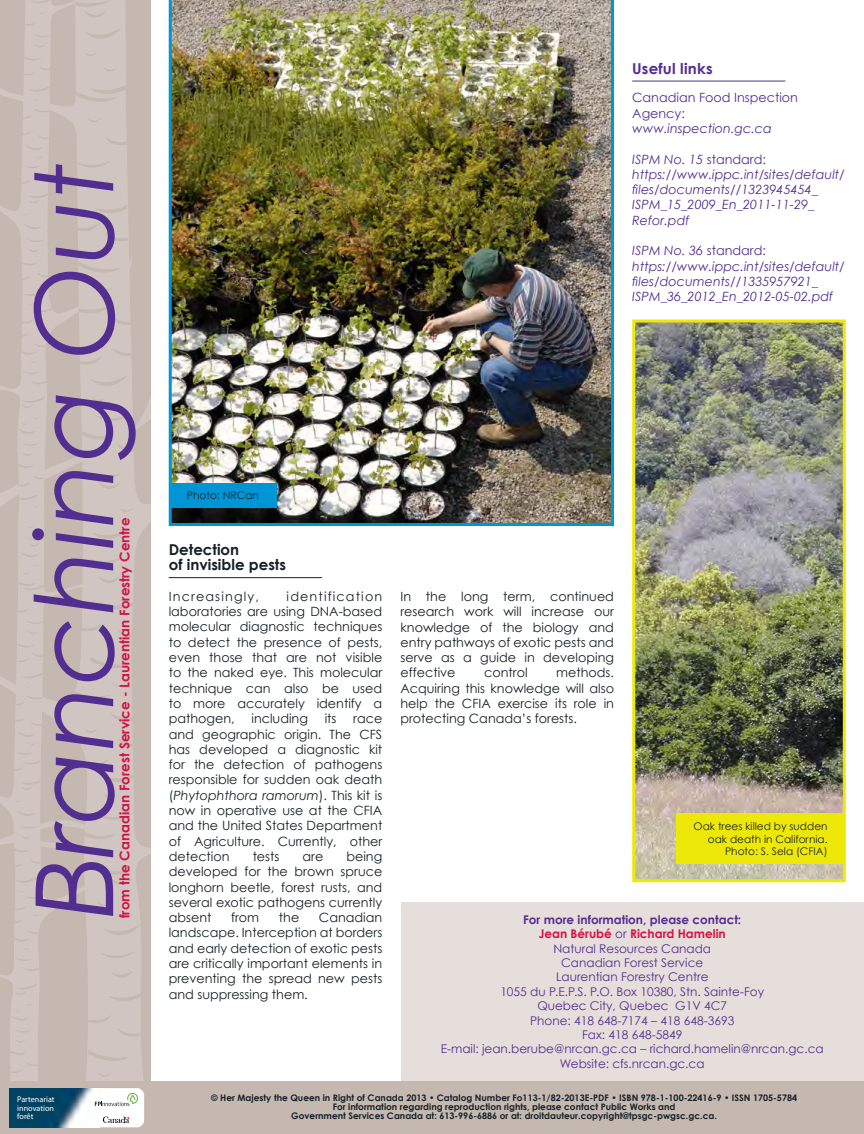
<style>
.page{position:relative;width:864px;height:1134px;background:#fff}
.page>*{position:absolute;margin:0;border:0;box-sizing:border-box;transform-origin:0 0}
.t1{font:italic 108px "Century Gothic";color:#522e91}
.t2{font:700 15px "Century Gothic";color:#152128}
.P1{font:700 15px "Century Gothic";letter-spacing:.02em;color:#522e91}
.t3{font:700 13.5px "Century Gothic";color:#d31245}
.P1-2{font:12.75px/15.3px "Century Gothic";color:#152128;text-align:justify}
.P2{font:italic 12.75px/15.3px "Century Gothic";color:#522e91}
.P2-2{font:12.75px/15.3px "Century Gothic";color:#522e91}
.P1-3{font:12.75px "Century Gothic";letter-spacing:.09em;color:#152128}
.t4{font:12px "Century Gothic";color:#522e91}
.t5{font:700 12px "Century Gothic";color:#522e91}
.t6{font:700 12px "Century Gothic";color:#d31245}
.Caption1{font:10.5px/12.6px "Century Gothic";color:#152128;text-align:right}
.t7{font:700 9px "Century Gothic";color:#152128}
.t8{font:600 8.25px/8.7px "Itc Kabel";color:#fff;text-align:justify}
.s1{font-style:italic}
.s2{font-style:normal}
.s3{font-weight:400;color:#522e91}
</style>
<div class="page">
<img style="left:169px;top:0;width:445px;height:526px">
<img style="left:636px;top:324px;width:206px;height:554px">
<div style="left:632px;top:320px;width:214px;height:562px;border:3px solid #eee809"></div>
<div style="left:401px;top:902px;width:463px;height:205px;background:#e6deda"></div>
<div style="left:0;top:0;width:151px;height:1081px;background:#c5b8b1"></div>
<svg style="left:73px;top:0;width:68px;height:1078px;background:#ccc1bb"></svg>
<svg style="left:10px;top:0;width:43px;height:1081px;background:#cbbfb9"></svg>
<div style="left:0;top:1081px;width:864px;height:53px;background:#c5b8b1"></div>
<svg style="left:10px;top:1088px;width:134px;height:39px;background:#7e9dac"></svg>
<div style="left:169px;top:483px;width:107px;height:25px;background:#0096d6"></div>
<div style="left:676px;top:814px;width:168px;height:50px;background:#eee809"></div>
<hr style="left:169px;top:577px;width:153px;height:1px;background:#152128">
<hr style="left:632px;top:81px;width:153px;height:1px;background:#522e91">
<h1 class="t1" style="left:8px;top:919px;width:758px;rotate:-90deg">Branching Out</h1>
<p class="t3" style="left:116px;top:918px;width:402px;rotate:-90deg">from the Canadian Forest Service - Laurentian Forestry Centre</p>
<p class="t8" style="left:17px;top:1095px;width:39px">Partenariat innovation forêt</p>
<p class="P1" style="left:632px;top:59px;width:82px">Useful links</p>
<p class="P2-2" style="left:632px;top:90px;width:167px">Canadian Food Inspection<br>Agency: <span class="s1">www.inspection.gc.ca</span></p>
<p class="P2" style="left:632px;top:151px;width:135px">ISPM No. 15 <span class="s2">standard:</span></p>
<p class="P2" style="left:632px;top:166px;width:214px">https://www.ippc.int/sites/default/ files/documents//1323945454_<br>ISPM_15_2009_En_2011-11-29_<br>Refor.pdf</p>
<p class="P2" style="left:632px;top:243px;width:214px">ISPM No. 36 <span class="s2">standard: </span>https://www.ippc.int/sites/default/ files/documents//1335957921_<br>ISPM_36_2012_En_2012-05-02.pdf</p>
<p class="Caption1" style="left:187px;top:489px;width:74px">Photo: NRCan</p>
<h2 class="t2" style="left:169px;top:540px;width:72px">Detection</h2>
<h2 class="t2" style="left:169px;top:555px;width:119px">of invisible pests</h2>
<p class="P1-3" style="left:169px;top:588px;width:92px">Increasingly,</p>
<p class="P1-2" style="left:169px;top:588px;width:215px;text-indent:118px">identification laboratories are using DNA-based molecular diagnostic techniques to detect the presence of pests, even those that are not visible to the naked eye. This molecular technique can also be used to more accurately identify a pathogen,</p>
<p class="P1-2" style="left:251px;top:711px;width:58px">including</p>
<p class="P1-2" style="left:325px;top:711px;width:13px">its</p>
<p class="P1-2" style="left:169px;top:711px;width:215px;text-indent:184px">race and geographic origin. The CFS has developed a diagnostic kit for the detection of pathogens responsible for sudden oak death (<span class="s1">Phytophthora ramorum</span>). This kit is now in operative use at the CFIA and the United States Department of Agriculture. Currently, other detection</p>
<p class="P1-2" style="left:169px;top:849px;width:215px;text-indent:178px">being developed for the brown spruce longhorn beetle, forest rusts, and several exotic pathogens currently absent</p>
<p class="P1-2" style="left:253px;top:849px;width:28px">tests</p>
<p class="P1-2" style="left:303px;top:849px;width:22px">are</p>
<p class="P1-2" style="left:169px;top:910px;width:215px;text-indent:150px">Canadian landscape. Interception at borders and early detection of exotic pests are critically important elements in preventing the spread new pests and suppressing them.</p>
<p class="P1-2" style="left:231px;top:910px;width:30px">from</p>
<p class="P1-2" style="left:279px;top:910px;width:22px">the</p>
<p class="P1-2" style="left:400px;top:588px;width:215px">In the long term, continued research work will increase our knowledge of the biology and entry pathways of exotic pests and serve as a guide in developing effective</p>
<p class="P1-2" style="left:400px;top:665px;width:215px;text-indent:156px">methods.<br>Acquiring this knowledge will also help the CFIA exercise its role in protecting Canada’s forests.</p>
<p class="P1-2" style="left:484px;top:665px;width:45px">control</p>
<p class="Caption1" style="left:694px;top:820px;width:136px">Oak trees killed by sudden oak death in California.</p>
<p class="Caption1" style="left:725px;top:845px;width:104px">Photo: S. Sela (CFIA)</p>
<p class="t5" style="left:523px;top:912px;width:220px">For more information, please contact:</p>
<p class="t6" style="left:539px;top:926px;width:189px">Jean Bérubé <span class="s3">or</span> Richard Hamelin</p>
<p class="t4" style="left:553px;top:941px;width:159px">Natural Resources Canada</p>
<p class="t4" style="left:561px;top:955px;width:144px">Canadian Forest Service</p>
<p class="t4" style="left:556px;top:970px;width:154px">Laurentian Forestry Centre</p>
<p class="t4" style="left:500px;top:984px;width:265px">1055 du P.E.P.S. P.O. Box 10380, Stn. Sainte-Foy</p>
<p class="t4" style="left:537px;top:999px;width:191px">Quebec City, Quebec G1V 4C7</p>
<p class="t4" style="left:530px;top:1013px;width:206px">Phone: 418 648-7174 – 418 648-3693</p>
<p class="t4" style="left:582px;top:1027px;width:102px">Fax: 418 648-5849</p>
<p class="t4" style="left:441px;top:1042px;width:384px">E-mail: jean.berube@nrcan.gc.ca – richard.hamelin@nrcan.gc.ca</p>
<p class="t4" style="left:560px;top:1056px;width:146px">Website: cfs.nrcan.gc.ca</p>
<p class="t7" style="left:211px;top:1092px;width:588px">© Her Majesty the Queen in Right of Canada 2013 • Catalog Number Fo113-1/82-2013E-PDF • ISBN 978-1-100-22416-9 • ISSN 1705-5784</p>
<p class="t7" style="left:333px;top:1101px;width:344px">For information regarding reproduction rights, please contact Public Works and</p>
<p class="t7" style="left:291px;top:1110px;width:427px">Government Services Canada at: 613-996-6886 or at: droitdauteur.copyright@tpsgc-pwgsc.gc.ca.</p>
</div>
